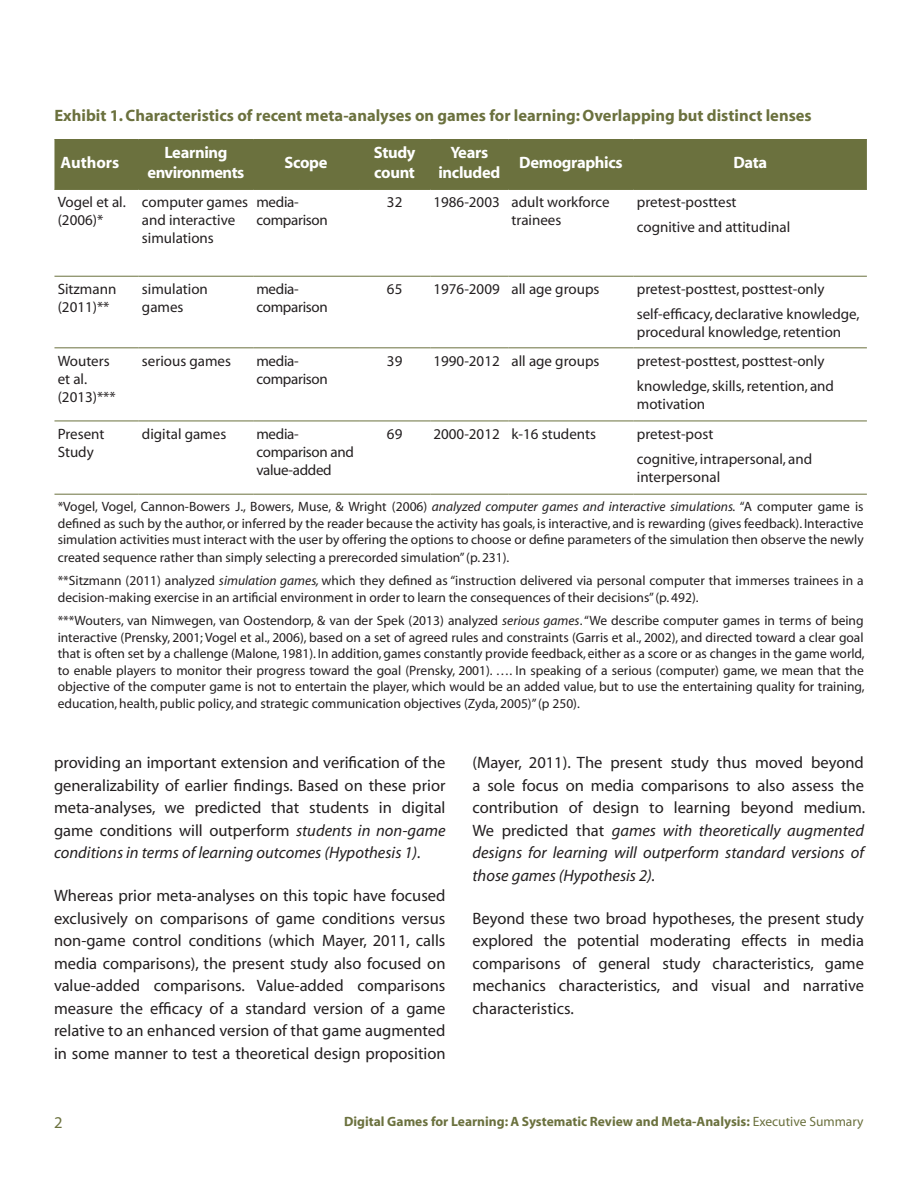
<style>
.page{position:relative;width:918px;height:1188px;background:#fff}
.page>*{position:absolute;margin:0;border:0;box-sizing:border-box;transform-origin:0 0}
.body{font:16.5px/22.5px "Myriad";color:#231f20;text-align:justify}
.t1{font:700 16.5px "Myriad";color:#6b713e}
.table_text{font:700 16.5px/19.5px "Myriad";letter-spacing:-.02em;color:#fff;text-align:center}
.table_text-2{font:700 16.5px "Myriad";color:#fff}
.t2{font:16.5px "Myriad";color:#6b713e}
.table_text-3{font:15px/18px "Myriad";color:#231f20}
.table_text-4{font:15px/18px "Myriad";letter-spacing:-.02em;color:#231f20}
.footnote{font:13.5px/16.5px "Myriad";color:#231f20;text-align:justify}
.t3{font:700 13.5px "Myriad";color:#6b713e}
.s1{font-style:italic}
.s2{font-weight:400}
</style>
<div class="page">
<div style="left:54px;top:140px;width:813px;height:49px;background:#6b713e"></div>
<hr style="left:54px;top:139px;width:85px;height:1px;background:#6b713e">
<hr style="left:139px;top:139px;width:114px;height:1px;background:#6b713e">
<hr style="left:253px;top:139px;width:106px;height:1px;background:#6b713e">
<hr style="left:359px;top:139px;width:71px;height:1px;background:#6b713e">
<hr style="left:430px;top:139px;width:78px;height:1px;background:#6b713e">
<hr style="left:508px;top:139px;width:126px;height:1px;background:#6b713e">
<hr style="left:634px;top:139px;width:233px;height:1px;background:#6b713e">
<hr style="left:54px;top:189px;width:85px;height:1px;background:#6b713e">
<hr style="left:139px;top:189px;width:114px;height:1px;background:#6b713e">
<hr style="left:253px;top:189px;width:106px;height:1px;background:#6b713e">
<hr style="left:359px;top:189px;width:71px;height:1px;background:#6b713e">
<hr style="left:430px;top:189px;width:78px;height:1px;background:#6b713e">
<hr style="left:508px;top:189px;width:126px;height:1px;background:#6b713e">
<hr style="left:634px;top:189px;width:233px;height:1px;background:#6b713e">
<hr style="left:54px;top:276px;width:85px;height:1px;background:#6b713e">
<hr style="left:139px;top:276px;width:114px;height:1px;background:#6b713e">
<hr style="left:253px;top:276px;width:106px;height:1px;background:#6b713e">
<hr style="left:359px;top:276px;width:71px;height:1px;background:#6b713e">
<hr style="left:430px;top:276px;width:78px;height:1px;background:#6b713e">
<hr style="left:508px;top:276px;width:126px;height:1px;background:#6b713e">
<hr style="left:634px;top:276px;width:233px;height:1px;background:#6b713e">
<hr style="left:54px;top:347px;width:85px;height:1px;background:#6b713e">
<hr style="left:139px;top:347px;width:114px;height:1px;background:#6b713e">
<hr style="left:253px;top:347px;width:106px;height:1px;background:#6b713e">
<hr style="left:359px;top:347px;width:71px;height:1px;background:#6b713e">
<hr style="left:430px;top:347px;width:78px;height:1px;background:#6b713e">
<hr style="left:508px;top:347px;width:126px;height:1px;background:#6b713e">
<hr style="left:634px;top:347px;width:233px;height:1px;background:#6b713e">
<hr style="left:54px;top:421px;width:85px;height:1px;background:#6b713e">
<hr style="left:139px;top:421px;width:114px;height:1px;background:#6b713e">
<hr style="left:253px;top:421px;width:106px;height:1px;background:#6b713e">
<hr style="left:359px;top:421px;width:71px;height:1px;background:#6b713e">
<hr style="left:430px;top:421px;width:78px;height:1px;background:#6b713e">
<hr style="left:508px;top:421px;width:126px;height:1px;background:#6b713e">
<hr style="left:634px;top:421px;width:233px;height:1px;background:#6b713e">
<hr style="left:54px;top:494px;width:85px;height:1px;background:#6b713e">
<hr style="left:139px;top:494px;width:114px;height:1px;background:#6b713e">
<hr style="left:253px;top:494px;width:106px;height:1px;background:#6b713e">
<hr style="left:359px;top:494px;width:71px;height:1px;background:#6b713e">
<hr style="left:430px;top:494px;width:78px;height:1px;background:#6b713e">
<hr style="left:508px;top:494px;width:126px;height:1px;background:#6b713e">
<hr style="left:634px;top:494px;width:233px;height:1px;background:#6b713e">
<p class="t1" style="left:54px;top:107px;width:759px">Exhibit 1. Characteristics of recent meta-analyses on games for learning: Overlapping but distinct lenses</p>
<p class="table_text-2" style="left:60px;top:154px;width:60px">Authors</p>
<p class="table_text" style="left:147px;top:143px;width:98px">Learning environments</p>
<p class="table_text" style="left:285px;top:153px;width:44px">Scope</p>
<p class="table_text" style="left:374px;top:143px;width:43px;text-align:left">Study count</p>
<p class="table_text" style="left:438px;top:143px;width:63px">Years included</p>
<p class="table_text" style="left:519px;top:153px;width:105px">Demographics</p>
<p class="table_text" style="left:733px;top:153px;width:35px">Data</p>
<p class="table_text-3" style="left:58px;top:194px;width:70px">Vogel et al. (2006)*</p>
<p class="table_text-3" style="left:142px;top:194px;width:108px">computer games and interactive simulations</p>
<p class="table_text-4" style="left:256px;top:194px;width:73px">media&shy;comparison</p>
<p class="table_text-3" style="left:387px;top:194px;width:17px">32</p>
<p class="table_text-3" style="left:434px;top:194px;width:68px">1986-2003</p>
<p class="table_text-3" style="left:512px;top:194px;width:100px">adult workforce trainees</p>
<p class="table_text-3" style="left:637px;top:194px;width:101px">pretest-posttest</p>
<p class="table_text-3" style="left:637px;top:219px;width:155px">cognitive and attitudinal</p>
<p class="table_text-3" style="left:58px;top:281px;width:60px">Sitzmann (2011)**</p>
<p class="table_text-3" style="left:142px;top:281px;width:67px">simulation games</p>
<p class="table_text-4" style="left:256px;top:281px;width:73px">media&shy;comparison</p>
<p class="table_text-3" style="left:387px;top:281px;width:17px">65</p>
<p class="table_text-3" style="left:434px;top:281px;width:68px">1976-2009</p>
<p class="table_text-3" style="left:512px;top:281px;width:89px">all age groups</p>
<p class="table_text-3" style="left:637px;top:281px;width:189px">pretest-posttest, posttest-only</p>
<p class="table_text-3" style="left:637px;top:306px;width:224px">self-efficacy, declarative knowledge, procedural knowledge, retention</p>
<p class="table_text-3" style="left:58px;top:352px;width:59px">Wouters et al. (2013)***</p>
<p class="table_text-3" style="left:142px;top:352px;width:91px">serious games</p>
<p class="table_text-4" style="left:256px;top:352px;width:73px">media&shy;comparison</p>
<p class="table_text-3" style="left:387px;top:352px;width:17px">39</p>
<p class="table_text-3" style="left:434px;top:352px;width:68px">1990-2012</p>
<p class="table_text-3" style="left:512px;top:352px;width:89px">all age groups</p>
<p class="table_text-3" style="left:637px;top:352px;width:189px">pretest-posttest, posttest-only</p>
<p class="table_text-3" style="left:637px;top:377px;width:199px">knowledge, skills, retention, and motivation</p>
<p class="table_text-3" style="left:58px;top:426px;width:48px">Present<br>Study</p>
<p class="table_text-3" style="left:142px;top:426px;width:86px">digital games</p>
<p class="table_text-4" style="left:256px;top:426px;width:99px">media&shy;comparison and value-added</p>
<p class="table_text-3" style="left:387px;top:426px;width:17px">69</p>
<p class="table_text-3" style="left:434px;top:426px;width:68px">2000-2012</p>
<p class="table_text-3" style="left:512px;top:426px;width:86px">k-16 students</p>
<p class="table_text-3" style="left:637px;top:426px;width:78px">pretest-post</p>
<p class="table_text-3" style="left:637px;top:450px;width:177px">cognitive, intrapersonal, and interpersonal</p>
<p class="footnote" style="left:58px;top:499px;width:808px">*Vogel, Vogel, Cannon-Bowers J., Bowers, Muse, &amp; Wright (2006) <span class="s1">analyzed computer games and interactive simulations.</span> “A computer game is defined as such by the author, or inferred by the reader because the activity has goals, is interactive, and is rewarding (gives feedback). Interactive simulation activities must interact with the user by offering the options to choose or define parameters of the simulation then observe the newly</p>
<p class="footnote" style="left:58px;top:550px;width:453px">created sequence rather than simply selecting a prerecorded simulation” (p. 231).</p>
<p class="footnote" style="left:58px;top:573px;width:808px">**Sitzmann (2011) analyzed <span class="s1">simulation games,</span> which they defined as “instruction delivered via personal computer that immerses trainees in a decision-making exercise in an artificial environment in order to learn the consequences of their decisions” (p. 492).</p>
<p class="footnote" style="left:58px;top:613px;width:808px">***Wouters, van Nimwegen, van Oostendorp, &amp; van der Spek (2013) analyzed <span class="s1">serious games</span>. “We describe computer games in terms of being interactive (Prensky, 2001; Vogel et al., 2006), based on a set of agreed rules and constraints (Garris et al., 2002), and directed toward a clear goal that is often set by a challenge (Malone, 1981). In addition, games constantly provide feedback, either as a score or as changes in the game world, to enable players to monitor their progress toward the goal (Prensky, 2001). …. In speaking of a serious (computer) game, we mean that the objective of the computer game is not to entertain the player, which would be an added value, but to use the entertaining quality for training, education, health, public policy, and strategic communication objectives (Zyda, 2005)” (p 250).</p>
<p class="body" style="left:54px;top:752px;width:393px">providing an important extension and verification of the generalizability of earlier findings. Based on these prior meta-analyses, we predicted that students in digital game conditions will outperform <span class="s1">students in non-game conditions in terms of learning outcomes (Hypothesis 1).</span></p>
<p class="body" style="left:54px;top:885px;width:393px">Whereas prior meta-analyses on this topic have focused exclusively on comparisons of game conditions versus non-game control conditions (which Mayer, 2011, calls media comparisons), the present study also focused on value-added comparisons. Value-added comparisons measure the efficacy of a standard version of a game relative to an enhanced version of that game augmented in some manner to test a theoretical design proposition</p>
<p class="body" style="left:472px;top:752px;width:394px">(Mayer, 2011). The present study thus moved beyond a sole focus on media comparisons to also assess the contribution of design to learning beyond medium.<br>We predicted that <span class="s1">games with theoretically augmented designs for learning will outperform standard versions of those games (Hypothesis 2).</span></p>
<p class="body" style="left:472px;top:908px;width:393px">Beyond these two broad hypotheses, the present study explored the potential moderating effects in media comparisons of general study characteristics, game mechanics characteristics, and visual and narrative characteristics.</p>
<p class="t2" style="left:54px;top:1114px;width:10px">2</p>
<p class="t3" style="left:344px;top:1114px;width:521px">Digital Games for Learning: A Systematic Review and Meta-Analysis: <span class="s2">Executive Summary</span></p>
</div>
